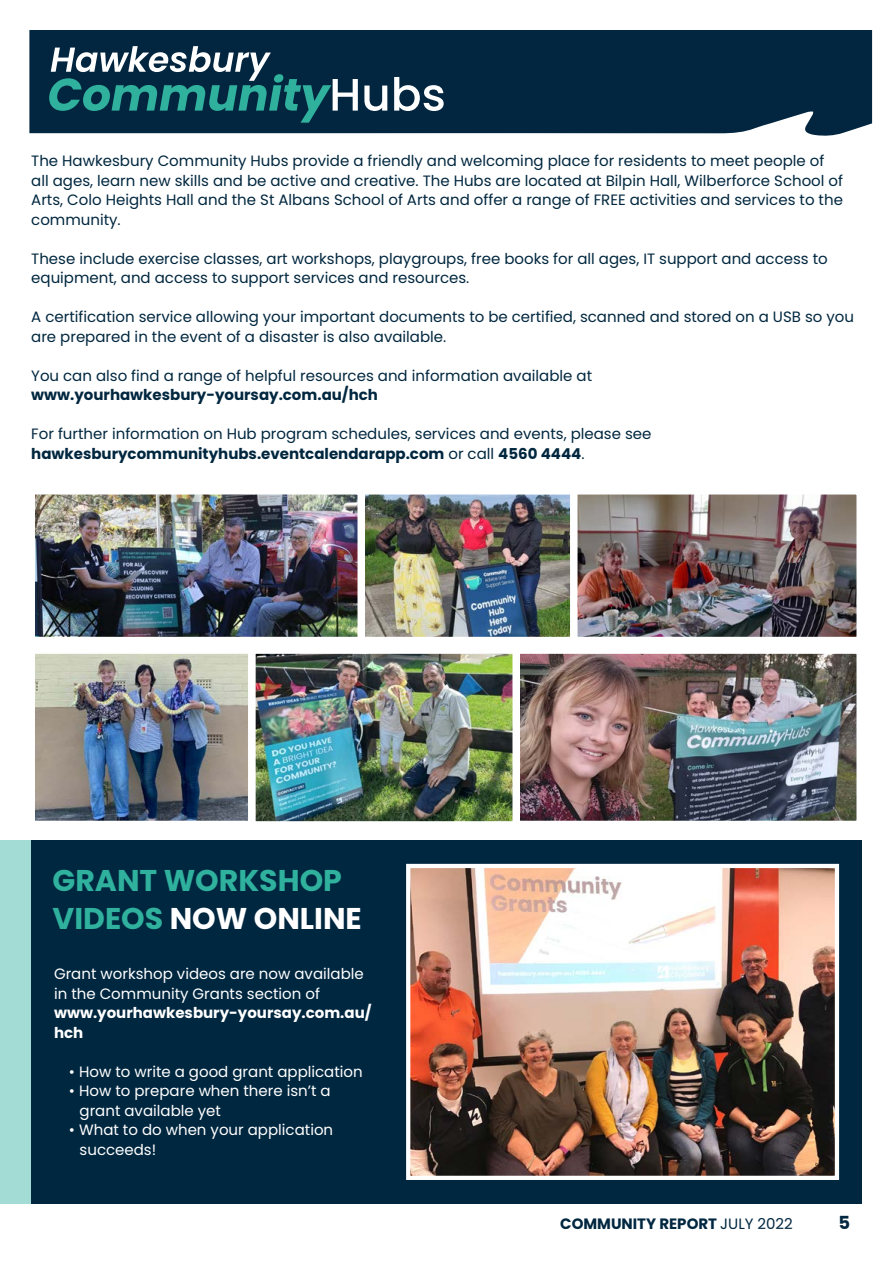
<style>
.page{position:relative;width:893px;height:1263px;background:#fff}
.page>*{position:absolute;margin:0;border:0;box-sizing:border-box;transform-origin:0 0}
.t1{font:700 30px "Poppins";color:#fff}
.t2{font:700 30px "Poppins";color:#2fb19e}
.t3{font:700 18px "Poppins";color:#012740}
.t4{font:15px/19.5px "Poppins";color:#00273f}
.t5{font:15px/19.5px "Poppins";color:#fff}
.t6{font:700 15px "Poppins";color:#00273f}
.t7{font:700 15px/19.5px "Poppins";color:#fff}
.t8{font:700 15px "Poppins";color:#012740}
.s1{font-weight:400}
.s2{color:#2fb19e}
</style>
<div class="page">
<div style="left:29px;top:30px;width:843px;height:106px;background:#02263f"></div>
<svg style="left:49px;top:46px;width:309px;height:77px;background:#265765"></svg>
<svg style="left:364px;top:86px;width:23px;height:25px"></svg>
<svg style="left:394px;top:77px;width:50px;height:34px"></svg>
<div style="left:0;top:840px;width:31px;height:363px;background:#a2dcd4"></div>
<div style="left:31px;top:840px;width:831px;height:363px;background:#002740"></div>
<img style="left:411px;top:869px;width:423px;height:306px">
<div style="left:406px;top:864px;width:433px;height:316px;border:4px solid #fff"></div>
<img style="left:577px;top:496px;width:278px;height:139px">
<div style="left:568px;top:487px;width:296px;height:157px;border:8px solid #fff"></div>
<img style="left:36px;top:496px;width:532px;height:139px">
<div style="left:357px;top:487px;width:220px;height:157px;border:8px solid #fff"></div>
<div style="left:27px;top:487px;width:338px;height:157px;border:8px solid #fff"></div>
<img style="left:36px;top:655px;width:819px;height:165px">
<div style="left:512px;top:646px;width:352px;height:182px;border:8px solid #fff"></div>
<div style="left:27px;top:646px;width:229px;height:182px;border:8px solid #fff"></div>
<div style="left:248px;top:646px;width:272px;height:183px;border:8px solid #fff"></div>
<p class="t4" style="left:31px;top:151px;width:813px">The Hawkesbury Community Hubs provide a friendly and welcoming place for residents to meet people of all ages, learn new skills and be active and creative. The Hubs are located at Bilpin Hall, Wilberforce School of Arts, Colo Heights Hall and the St Albans School of Arts and offer a range of FREE activities and services to the community.</p>
<p class="t4" style="left:31px;top:249px;width:798px">These include exercise classes, art workshops, playgroups, free books for all ages, IT support and access to equipment, and access to support services and resources.</p>
<p class="t4" style="left:31px;top:307px;width:824px">A certification service allowing your important documents to be certified, scanned and stored on a USB so you are prepared in the event of a disaster is also available.</p>
<p class="t4" style="left:31px;top:366px;width:562px">You can also find a range of helpful resources and information available at</p>
<p class="t6" style="left:31px;top:386px;width:348px">www.yourhawkesbury-yoursay.com.au/hch</p>
<p class="t4" style="left:31px;top:424px;width:622px">For further information on Hub program schedules, services and events, please see</p>
<p class="t6" style="left:31px;top:445px;width:555px">hawkesburycommunityhubs.eventcalendarapp.com <span class="s1">or call</span> 4560 4444<span class="s1">.</span></p>
<p class="t2" style="left:52px;top:863px;width:291px">GRANT WORKSHOP</p>
<p class="t1" style="left:52px;top:901px;width:311px"><span class="s2">VIDEOS</span> NOW ONLINE</p>
<p class="t5" style="left:54px;top:964px;width:311px">Grant workshop videos are now available in the Community Grants section of</p>
<p class="t7" style="left:54px;top:1003px;width:319px">www.yourhawkesbury-yoursay.com.au/ hch</p>
<p class="t5" style="left:69px;top:1062px;width:295px">• How to write a good grant application</p>
<p class="t5" style="left:80px;top:1081px;width:253px;text-indent:-11px">• How to prepare when there isn’t a grant available yet</p>
<p class="t5" style="left:80px;top:1120px;width:255px;text-indent:-11px">• What to do when your application succeeds!</p>
<p class="t8" style="left:560px;top:1215px;width:234px">COMMUNITY REPORT <span class="s1">JULY 2022</span></p>
<p class="t3" style="left:838px;top:1212px;width:13px">5</p>
</div>
